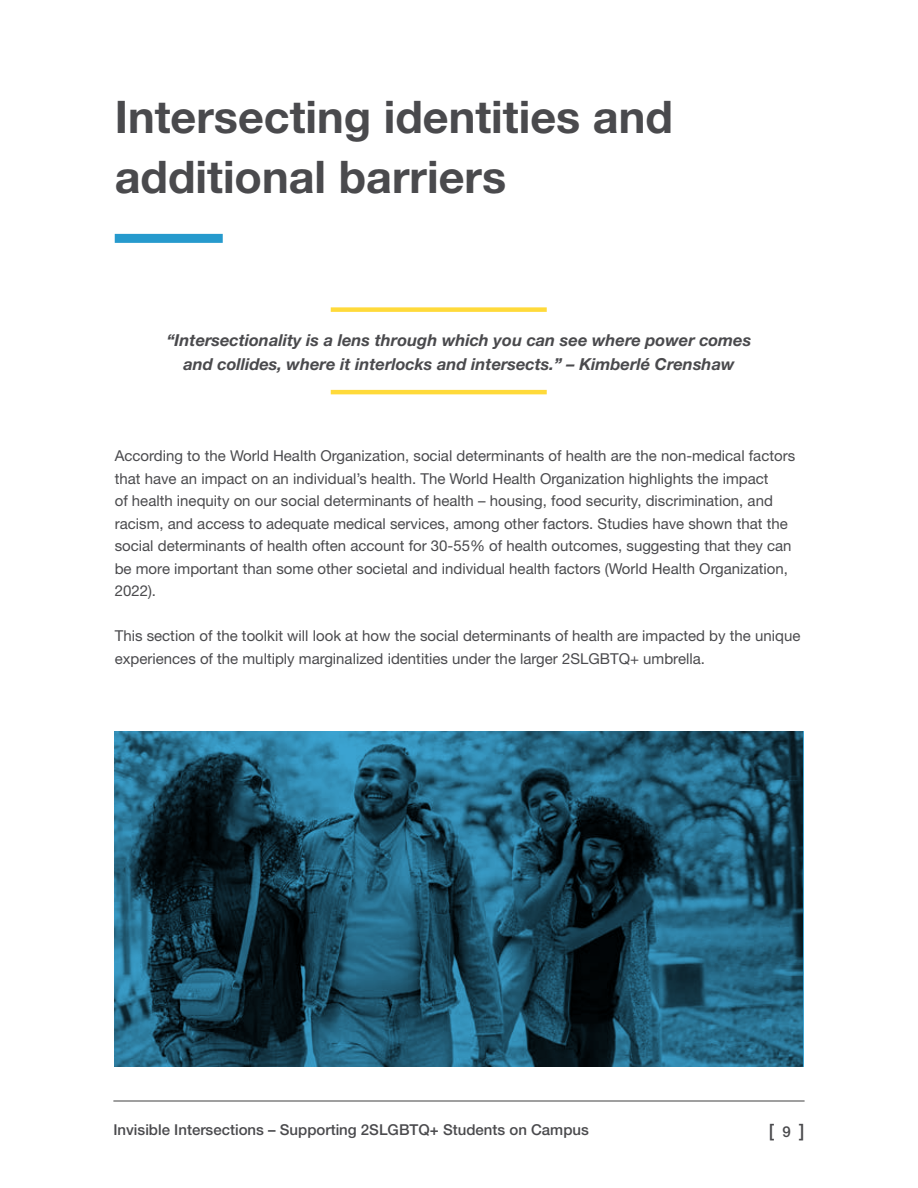
<style>
.page{position:relative;width:918px;height:1188px;background:#fff}
.page>*{position:absolute;margin:0;border:0;box-sizing:border-box;transform-origin:0 0}
.t1{font:700 45px/60px "Helvetica Neue LT Std";color:#4a4a4d}
.t2{font:500 18px "Helvetica Neue LT Std";color:#4a4a4d}
.t3{font:italic 700 16.5px/24px "Helvetica Neue LT Std";color:#4a4a4d;text-align:center}
.t4{font:15px/22.5px "Helvetica Neue LT Std";color:#4a4a4d}
.t5{font:500 15px "Helvetica Neue LT Std";color:#4a4a4d}
.s1{font-size:15px}
</style>
<div class="page">
<hr style="left:113px;top:1101px;width:692px;height:1px;background:#404040">
<div style="left:115px;top:234px;width:108px;height:9px;background:#269acd"></div>
<div style="left:331px;top:307px;width:216px;height:5px;background:#ffda3a"></div>
<hr style="left:331px;top:390px;width:216px;height:4px;background:#ffda3a">
<svg style="left:114px;top:731px;width:690px;height:335px;background:#1c5067"></svg>
<h1 class="t1" style="left:115px;top:86px;width:560px">Intersecting identities and additional barriers</h1>
<p class="t3" style="left:167px;top:327px;width:586px">“Intersectionality is a lens through which you can see where power comes and collides, where it interlocks and intersects.” – Kimberlé Crenshaw</p>
<p class="t4" style="left:115px;top:444px;width:682px">According to the World Health Organization, social determinants of health are the non-medical factors that have an impact on an individual’s health. The World Health Organization highlights the impact<br>of health inequity on our social determinants of health – housing, food security, discrimination, and racism, and access to adequate medical services, among other factors. Studies have shown that the social determinants of health often account for 30-55% of health outcomes, suggesting that they can be more important than some other societal and individual health factors (World Health Organization, 2022).</p>
<p class="t4" style="left:115px;top:624px;width:687px">This section of the toolkit will look at how the social determinants of health are impacted by the unique experiences of the multiply marginalized identities under the larger 2SLGBTQ+ umbrella.</p>
<p class="t5" style="left:113px;top:1121px;width:477px">Invisible Intersections – Supporting 2SLGBTQ+ Students on Campus</p>
<p class="t2" style="left:769px;top:1120px;width:37px">[ <span class="s1">9</span> ]</p>
</div>
